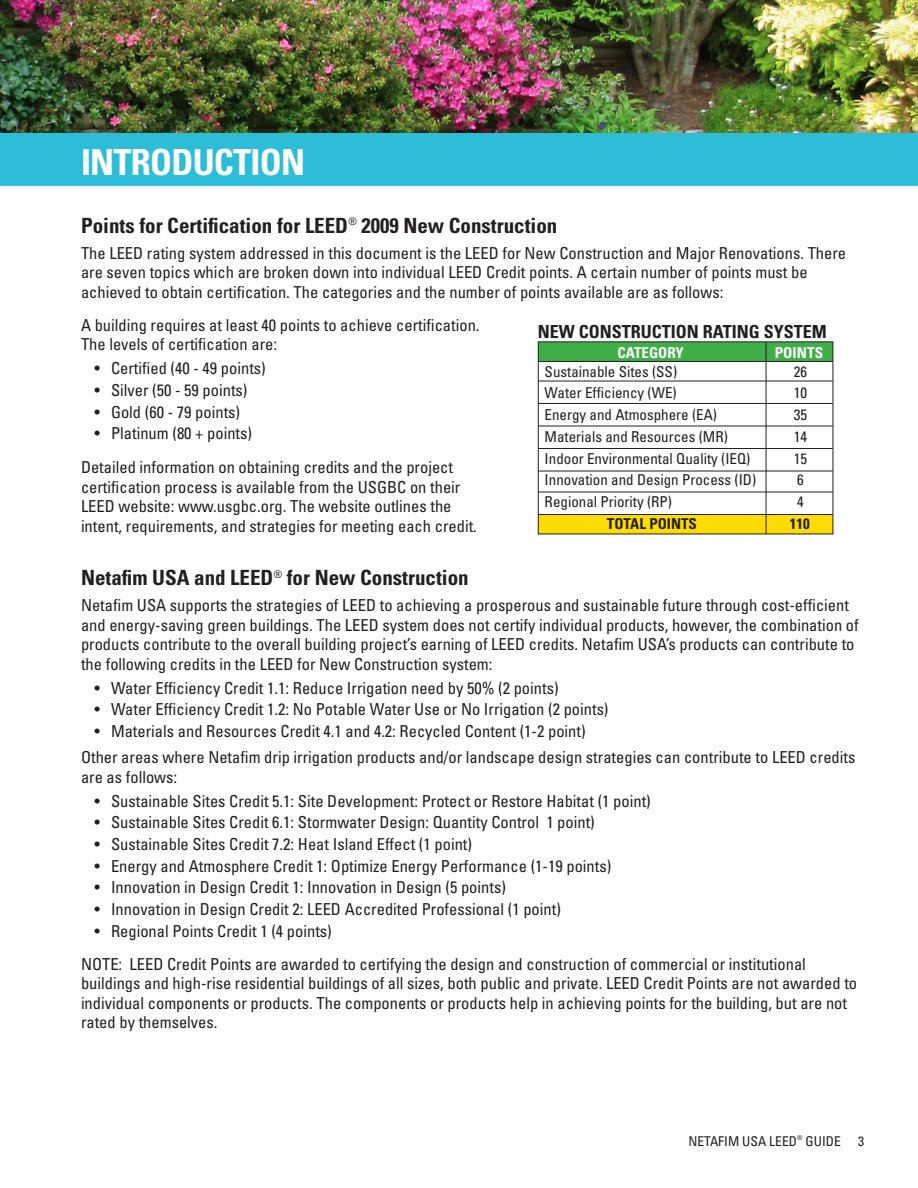
<style>
.page{position:relative;width:918px;height:1188px;background:#fff}
.page>*{position:absolute;margin:0;border:0;box-sizing:border-box;transform-origin:0 0}
.t1{font:700 condensed 36px "Univers LT Std";letter-spacing:-.02em;color:#fff}
.t2{font:700 condensed 21px "Univers LT Std";color:#231f20}
.t3{font:700 condensed 18px "Univers LT Std";color:#231f20}
.t4{font:condensed 16.5px/19.5px "Univers LT Std";color:#231f20}
.t5{font:condensed 15px/21.8px "Univers LT Std";color:#231f20}
.t6{font:700 condensed 15px "Univers LT Std";color:#fff}
.t7{font:700 condensed 15px "Univers LT Std";color:#231f20}
.t8{font:condensed 13.5px "Univers LT Std";color:#231f20}
</style>
<div class="page">
<img style="left:0;top:0;width:918px;height:134px">
<div style="left:0;top:134px;width:918px;height:52px;background:#2cbdd8"></div>
<div style="left:538px;top:342px;width:295px;height:19px;background:#40ae49"></div>
<div style="left:538px;top:514px;width:295px;height:20px;background:#ffdc01"></div>
<hr style="left:538px;top:361px;width:295px;height:1px;background:#231f20">
<hr style="left:538px;top:381px;width:295px;height:1px;background:#231f20">
<hr style="left:538px;top:403px;width:295px;height:1px;background:#231f20">
<hr style="left:538px;top:426px;width:295px;height:1px;background:#231f20">
<hr style="left:538px;top:448px;width:295px;height:1px;background:#231f20">
<hr style="left:538px;top:471px;width:295px;height:1px;background:#231f20">
<hr style="left:538px;top:492px;width:295px;height:1px;background:#231f20">
<hr style="left:538px;top:514px;width:295px;height:1px;background:#231f20">
<hr style="left:766px;top:342px;width:1px;height:192px;background:#231f20">
<p class="t1" style="left:81px;top:140px;width:226px">INTRODUCTION</p>
<p class="t2" style="left:81px;top:212px;width:478px">Points for Certification for LEED<sup>®</sup> 2009 New Construction</p>
<p class="t4" style="left:81px;top:243px;width:767px">The LEED rating system addressed in this document is the LEED for New Construction and Major Renovations. There are seven topics which are broken down into individual LEED Credit points. A certain number of points must be achieved to obtain certification. The categories and the number of points available are as follows:</p>
<p class="t4" style="left:81px;top:315px;width:400px">A building requires at least 40 points to achieve certification.<br>The levels of certification are:</p>
<p class="t4" style="left:94px;top:358px;width:173px">• Certified (40 - 49 points)</p>
<p class="t4" style="left:94px;top:380px;width:155px">• Silver (50 - 59 points)</p>
<p class="t4" style="left:94px;top:402px;width:147px">• Gold (60 - 79 points)</p>
<p class="t4" style="left:94px;top:423px;width:159px">• Platinum (80 + points)</p>
<p class="t3" style="left:538px;top:320px;width:290px">NEW CONSTRUCTION RATING SYSTEM</p>
<p class="t6" style="left:617px;top:343px;width:68px">CATEGORY</p>
<p class="t6" style="left:775px;top:343px;width:50px">POINTS</p>
<p class="t5" style="left:545px;top:360px;width:213px">Sustainable Sites (SS)<br>Water Efficiency (WE)<br>Energy and Atmosphere (EA)<br>Materials and Resources (MR)<br>Indoor Environmental Quality (IEQ)<br>Innovation and Design Process (ID)<br>Regional Priority (RP)</p>
<p class="t5" style="left:794px;top:360px;width:15px">26<br>10<br>35<br>14<br>15<br>6<br>4</p>
<p class="t4" style="left:81px;top:458px;width:397px">Detailed information on obtaining credits and the project certification process is available from the USGBC on their LEED website: www.usgbc.org. The website outlines the intent, requirements, and strategies for meeting each credit.</p>
<p class="t2" style="left:81px;top:565px;width:389px">Netafim USA and LEED<sup>®</sup> for New Construction</p>
<p class="t4" style="left:81px;top:596px;width:779px">Netafim USA supports the strategies of LEED to achieving a prosperous and sustainable future through cost-efficient and energy-saving green buildings. The LEED system does not certify individual products, however, the combination of products contribute to the overall building project’s earning of LEED credits. Netafim USA’s products can contribute to the following credits in the LEED for New Construction system:</p>
<p class="t4" style="left:94px;top:678px;width:466px">• Water Efficiency Credit 1.1: Reduce Irrigation need by 50% (2 points)</p>
<p class="t4" style="left:94px;top:700px;width:516px">• Water Efficiency Credit 1.2: No Potable Water Use or No Irrigation (2 points)</p>
<p class="t4" style="left:94px;top:721px;width:493px">• Materials and Resources Credit 4.1 and 4.2: Recycled Content (1-2 point)</p>
<p class="t4" style="left:81px;top:747px;width:776px">Other areas where Netafim drip irrigation products and/or landscape design strategies can contribute to LEED credits are as follows:</p>
<p class="t4" style="left:94px;top:791px;width:558px">• Sustainable Sites Credit 5.1: Site Development: Protect or Restore Habitat (1 point)</p>
<p class="t4" style="left:94px;top:812px;width:502px">• Sustainable Sites Credit 6.1: Stormwater Design: Quantity Control 1 point)</p>
<p class="t4" style="left:94px;top:834px;width:379px">• Sustainable Sites Credit 7.2: Heat Island Effect (1 point)</p>
<p class="t4" style="left:94px;top:856px;width:518px">• Energy and Atmosphere Credit 1: Optimize Energy Performance (1-19 points)</p>
<p class="t4" style="left:94px;top:877px;width:413px">• Innovation in Design Credit 1: Innovation in Design (5 points)</p>
<p class="t4" style="left:94px;top:899px;width:468px">• Innovation in Design Credit 2: LEED Accredited Professional (1 point)</p>
<p class="t4" style="left:94px;top:921px;width:239px">• Regional Points Credit 1 (4 points)</p>
<p class="t4" style="left:81px;top:954px;width:778px">NOTE: LEED Credit Points are awarded to certifying the design and construction of commercial or institutional buildings and high-rise residential buildings of all sizes, both public and private. LEED Credit Points are not awarded to individual components or products. The components or products help in achieving points for the building, but are not rated by themselves.</p>
<p class="t7" style="left:607px;top:515px;width:91px">TOTAL POINTS</p>
<p class="t7" style="left:790px;top:515px;width:21px">110</p>
<p class="t8" style="left:689px;top:1132px;width:154px">NETAFIM USA LEED<sup>®</sup> GUIDE</p>
<p class="t8" style="left:858px;top:1132px;width:7px">3</p>
</div>
